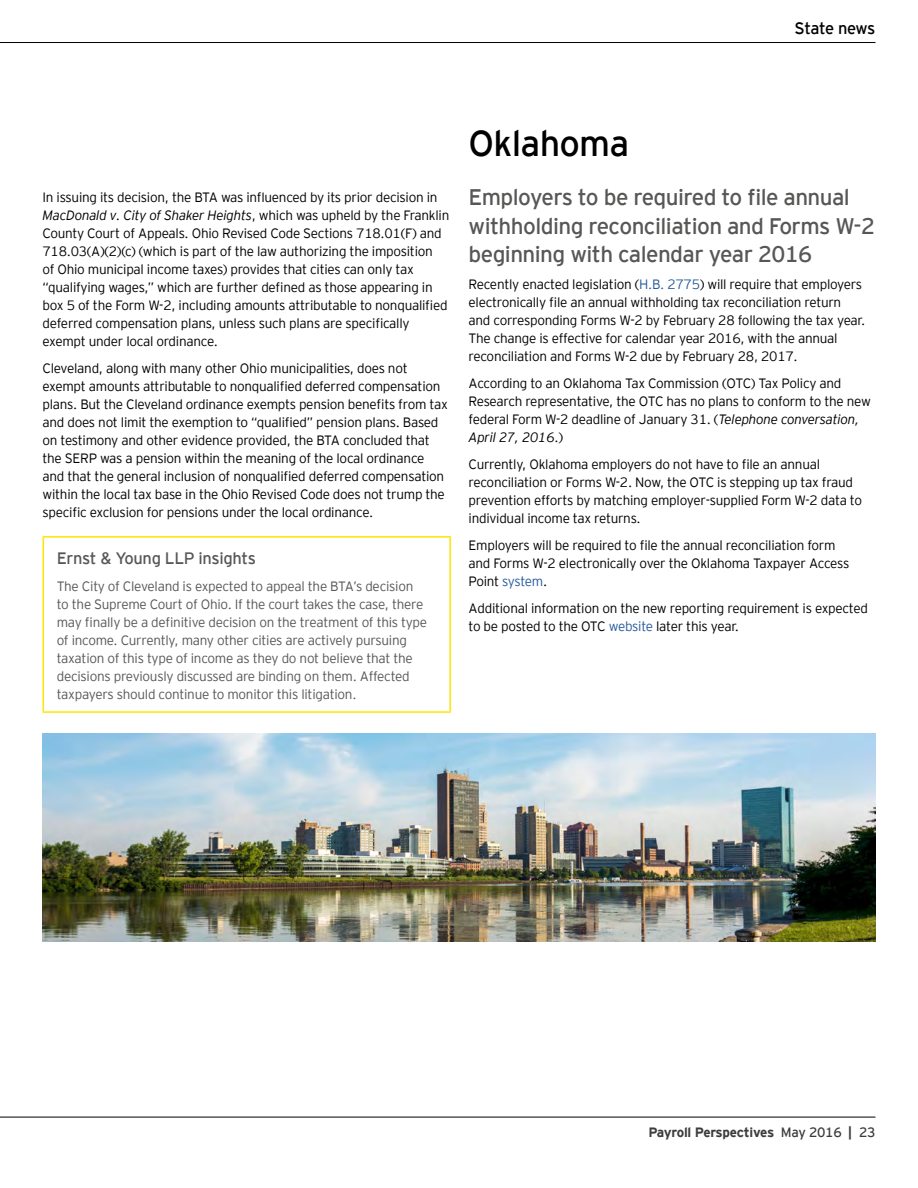
<style>
.page{position:relative;width:918px;height:1188px;background:#fff}
.page>*{position:absolute;margin:0;border:0;box-sizing:border-box;transform-origin:0 0}
.t1{font:36px "EY Interstate";letter-spacing:-.02em;color:#000}
.t2{font:22.5px/28.5px "EY Interstate";letter-spacing:-.025em;color:#575756}
.t3{font:16.5px "EY Interstate";letter-spacing:-.02em;color:#575756}
.t4{font:16.5px "EY Interstate";letter-spacing:-.035em;color:#000}
.t5{font:300 13.5px/18px "EY Interstate";letter-spacing:-.02em;color:#000}
.t6{font:300 13.5px/18px "EY Interstate";letter-spacing:-.02em;color:#575756}
.t7{font:700 13.5px "EY Interstate";letter-spacing:-.02em;color:#3c3c3b}
.s1{font-style:italic}
.s2{color:#275b9b}
.s3{font-weight:400}
</style>
<div class="page">
<hr style="left:0;top:42px;width:875px;height:1px;background:#000">
<hr style="left:0;top:1117px;width:875px;height:1px;background:#000">
<hr style="left:43px;top:536px;width:408px;height:2px;background:#ffe400">
<hr style="left:43px;top:538px;width:1px;height:173px;background:#ffe400">
<hr style="left:449px;top:538px;width:2px;height:173px;background:#ffe400">
<hr style="left:43px;top:711px;width:408px;height:2px;background:#ffe400">
<img style="left:43px;top:733px;width:832px;height:209px">
<p class="t4" style="left:795px;top:17px;width:82px">State news</p>
<p class="t5" style="left:43px;top:187px;width:408px">In issuing its decision, the BTA was influenced by its prior decision in <span class="s1">MacDonald v. City of Shaker Heights</span>, which was upheld by the Franklin County Court of Appeals. Ohio Revised Code Sections 718.01(F) and 718.03(A)(2)(c) (which is part of the law authorizing the imposition<br>of Ohio municipal income taxes) provides that cities can only tax “qualifying wages,” which are further defined as those appearing in box 5 of the Form W-2, including amounts attributable to nonqualified deferred compensation plans, unless such plans are specifically exempt under local ordinance.</p>
<p class="t5" style="left:43px;top:358px;width:407px">Cleveland, along with many other Ohio municipalities, does not exempt amounts attributable to nonqualified deferred compensation plans. But the Cleveland ordinance exempts pension benefits from tax and does not limit the exemption to “qualified” pension plans. Based on testimony and other evidence provided, the BTA concluded that the SERP was a pension within the meaning of the local ordinance and that the general inclusion of nonqualified deferred compensation within the local tax base in the Ohio Revised Code does not trump the specific exclusion for pensions under the local ordinance.</p>
<p class="t3" style="left:57px;top:546px;width:201px">Ernst &amp; Young LLP insights</p>
<p class="t6" style="left:57px;top:576px;width:372px">The City of Cleveland is expected to appeal the BTA’s decision to the Supreme Court of Ohio. If the court takes the case, there may finally be a definitive decision on the treatment of this type of income. Currently, many other cities are actively pursuing taxation of this type of income as they do not believe that the decisions previously discussed are binding on them. Affected taxpayers should continue to monitor this litigation.</p>
<h1 class="t1" style="left:469px;top:118px;width:162px">Oklahoma</h1>
<h2 class="t2" style="left:469px;top:182px;width:408px">Employers to be required to file annual withholding reconciliation and Forms W-2 beginning with calendar year 2016</h2>
<p class="t5" style="left:469px;top:275px;width:398px">Recently enacted legislation (<span class="s2">H.B. 2775</span>) will require that employers electronically file an annual withholding tax reconciliation return and corresponding Forms W-2 by February 28 following the tax year.<br>The change is effective for calendar year 2016, with the annual reconciliation and Forms W-2 due by February 28, 2017.</p>
<p class="t5" style="left:469px;top:374px;width:404px">According to an Oklahoma Tax Commission (OTC) Tax Policy and Research representative, the OTC has no plans to conform to the new federal Form W-2 deadline of January 31. (<span class="s1">Telephone conversation, April 27, 2016</span>.)</p>
<p class="t5" style="left:469px;top:455px;width:395px">Currently, Oklahoma employers do not have to file an annual reconciliation or Forms W-2. Now, the OTC is stepping up tax fraud prevention efforts by matching employer-supplied Form W-2 data to individual income tax returns.</p>
<p class="t5" style="left:469px;top:536px;width:382px">Employers will be required to file the annual reconciliation form and Forms W-2 electronically over the Oklahoma Taxpayer Access<br>Point <span class="s2">system</span>.</p>
<p class="t5" style="left:469px;top:599px;width:401px">Additional information on the new reporting requirement is expected to be posted to the OTC <span class="s2">website</span> later this year.</p>
<p class="t7" style="left:648px;top:1122px;width:229px">Payroll Perspectives <span class="s3">May 2016</span> | <span class="s3">23</span></p>
</div>
